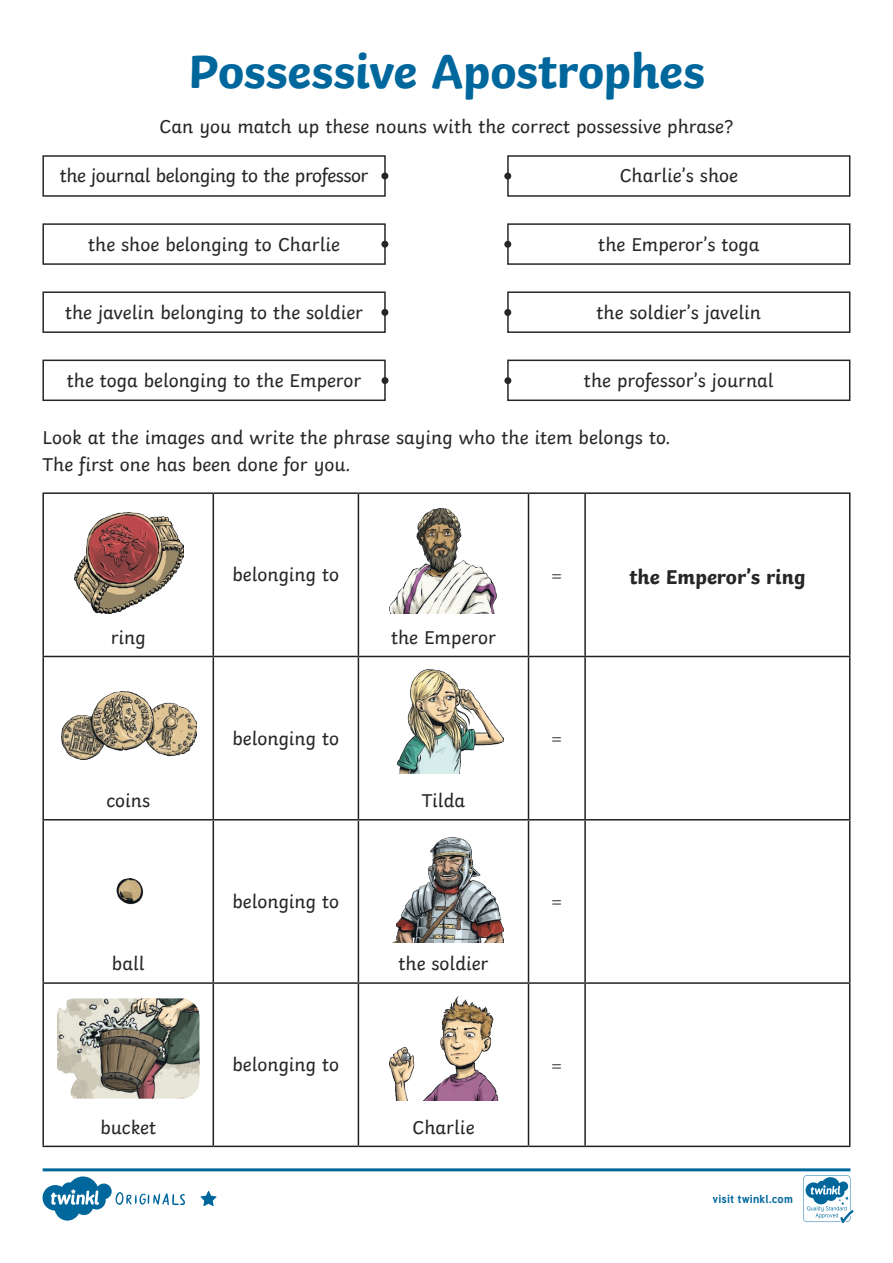
<style>
.page{position:relative;width:893px;height:1263px;background:#fff}
.page>*{position:absolute;margin:0;border:0;box-sizing:border-box;transform-origin:0 0}
.Heading_1{font:700 49.5px "Twinkl";letter-spacing:-.01em;color:#00679d}
.Heading_3{font:700 21px "Twinkl";color:#282526}
.KS2_Body_Copy{font:19.5px "Twinkl";color:#282526}
.KS2_Body_Copy-2{font:19.5px "Twinkl";letter-spacing:-.02em;color:#282526}
.t1{font:18px "Minion Pro";color:#231f20}
.t2{font:700 11.4px "Tuffy";letter-spacing:.015em;color:#00679d}
</style>
<div class="page">
<svg style="left:43px;top:1168px;width:810px;height:55px"></svg>
<hr style="left:42px;top:492px;width:171px;height:2px;background:#231f20">
<hr style="left:42px;top:494px;width:2px;height:162px;background:#231f20">
<hr style="left:213px;top:492px;width:145px;height:2px;background:#231f20">
<hr style="left:213px;top:494px;width:1px;height:162px;background:#231f20">
<hr style="left:358px;top:492px;width:170px;height:2px;background:#231f20">
<hr style="left:358px;top:494px;width:1px;height:162px;background:#231f20">
<hr style="left:528px;top:492px;width:57px;height:2px;background:#231f20">
<hr style="left:528px;top:494px;width:1px;height:162px;background:#231f20">
<hr style="left:585px;top:492px;width:265px;height:2px;background:#231f20">
<hr style="left:584px;top:494px;width:2px;height:162px;background:#231f20">
<hr style="left:849px;top:494px;width:1px;height:162px;background:#231f20">
<hr style="left:42px;top:656px;width:171px;height:1px;background:#231f20">
<hr style="left:42px;top:657px;width:2px;height:162px;background:#231f20">
<hr style="left:213px;top:656px;width:145px;height:1px;background:#231f20">
<hr style="left:213px;top:657px;width:1px;height:162px;background:#231f20">
<hr style="left:358px;top:656px;width:170px;height:1px;background:#231f20">
<hr style="left:358px;top:657px;width:1px;height:162px;background:#231f20">
<hr style="left:528px;top:656px;width:57px;height:1px;background:#231f20">
<hr style="left:528px;top:657px;width:1px;height:162px;background:#231f20">
<hr style="left:585px;top:656px;width:265px;height:1px;background:#231f20">
<hr style="left:584px;top:657px;width:2px;height:162px;background:#231f20">
<hr style="left:849px;top:657px;width:1px;height:162px;background:#231f20">
<hr style="left:42px;top:819px;width:171px;height:1px;background:#231f20">
<hr style="left:42px;top:820px;width:2px;height:162px;background:#231f20">
<hr style="left:213px;top:819px;width:145px;height:1px;background:#231f20">
<hr style="left:213px;top:820px;width:1px;height:162px;background:#231f20">
<hr style="left:358px;top:819px;width:170px;height:1px;background:#231f20">
<hr style="left:358px;top:820px;width:1px;height:162px;background:#231f20">
<hr style="left:528px;top:819px;width:57px;height:1px;background:#231f20">
<hr style="left:528px;top:820px;width:1px;height:162px;background:#231f20">
<hr style="left:585px;top:819px;width:265px;height:1px;background:#231f20">
<hr style="left:584px;top:820px;width:2px;height:162px;background:#231f20">
<hr style="left:849px;top:820px;width:1px;height:162px;background:#231f20">
<hr style="left:42px;top:982px;width:171px;height:2px;background:#231f20">
<hr style="left:42px;top:984px;width:2px;height:161px;background:#231f20">
<hr style="left:213px;top:982px;width:145px;height:2px;background:#231f20">
<hr style="left:213px;top:984px;width:1px;height:161px;background:#231f20">
<hr style="left:358px;top:982px;width:170px;height:2px;background:#231f20">
<hr style="left:358px;top:984px;width:1px;height:161px;background:#231f20">
<hr style="left:528px;top:982px;width:57px;height:2px;background:#231f20">
<hr style="left:528px;top:984px;width:1px;height:161px;background:#231f20">
<hr style="left:585px;top:982px;width:265px;height:2px;background:#231f20">
<hr style="left:584px;top:984px;width:2px;height:161px;background:#231f20">
<hr style="left:849px;top:984px;width:1px;height:161px;background:#231f20">
<hr style="left:42px;top:1145px;width:171px;height:2px;background:#231f20">
<hr style="left:213px;top:1145px;width:145px;height:2px;background:#231f20">
<hr style="left:358px;top:1145px;width:170px;height:2px;background:#231f20">
<hr style="left:528px;top:1145px;width:57px;height:2px;background:#231f20">
<hr style="left:585px;top:1145px;width:265px;height:2px;background:#231f20">
<img style="left:74px;top:513px;width:110px;height:100px">
<img style="left:389px;top:508px;width:108px;height:105px">
<img style="left:397px;top:669px;width:107px;height:105px">
<img style="left:394px;top:837px;width:110px;height:105px">
<img style="left:389px;top:996px;width:110px;height:105px">
<img style="left:116px;top:878px;width:27px;height:27px">
<img style="left:61px;top:691px;width:136px;height:68px">
<img style="left:57px;top:998px;width:142px;height:101px">
<div style="left:42px;top:360px;width:344px;height:41px;border:2px solid #282526"></div>
<div style="left:507px;top:360px;width:343px;height:41px;border:2px solid #282526"></div>
<div style="left:382px;top:377px;width:6px;height:7px;background:#282526;border-radius:50%"></div>
<div style="left:504px;top:377px;width:7px;height:7px;background:#282526;border-radius:50%"></div>
<div style="left:42px;top:291px;width:344px;height:42px;border:2px solid #282526"></div>
<div style="left:507px;top:291px;width:343px;height:42px;border:2px solid #282526"></div>
<div style="left:381px;top:309px;width:7px;height:7px;background:#282526;border-radius:50%"></div>
<div style="left:504px;top:309px;width:7px;height:7px;background:#282526;border-radius:50%"></div>
<div style="left:42px;top:223px;width:344px;height:42px;border:2px solid #282526"></div>
<div style="left:507px;top:223px;width:343px;height:42px;border:2px solid #282526"></div>
<div style="left:381px;top:241px;width:7px;height:7px;background:#282526;border-radius:50%"></div>
<div style="left:504px;top:241px;width:7px;height:7px;background:#282526;border-radius:50%"></div>
<div style="left:42px;top:155px;width:344px;height:42px;border:2px solid #282526"></div>
<div style="left:507px;top:155px;width:343px;height:42px;border:2px solid #282526"></div>
<div style="left:381px;top:172px;width:7px;height:7px;background:#282526;border-radius:50%"></div>
<div style="left:504px;top:173px;width:7px;height:7px;background:#282526;border-radius:50%"></div>
<p class="Heading_1" style="left:188px;top:31px;width:518px">Possessive Apostrophes</p>
<p class="KS2_Body_Copy" style="left:159px;top:112px;width:576px">Can you match up these nouns with the correct possessive phrase?</p>
<p class="KS2_Body_Copy-2" style="left:60px;top:161px;width:310px">the journal belonging to the professor</p>
<p class="KS2_Body_Copy" style="left:620px;top:161px;width:120px">Charlie’s shoe</p>
<p class="KS2_Body_Copy" style="left:88px;top:229px;width:253px">the shoe belonging to Charlie</p>
<p class="KS2_Body_Copy" style="left:598px;top:229px;width:163px">the Emperor’s toga</p>
<p class="KS2_Body_Copy" style="left:65px;top:297px;width:300px">the javelin belonging to the soldier</p>
<p class="KS2_Body_Copy" style="left:596px;top:297px;width:166px">the soldier’s javelin</p>
<p class="KS2_Body_Copy" style="left:67px;top:365px;width:296px">the toga belonging to the Emperor</p>
<p class="KS2_Body_Copy" style="left:584px;top:365px;width:191px">the professor’s journal</p>
<p class="KS2_Body_Copy" style="left:43px;top:423px;width:630px">Look at the images and write the phrase saying who the item belongs to.</p>
<p class="KS2_Body_Copy" style="left:43px;top:450px;width:310px">The first one has been done for you.</p>
<p class="KS2_Body_Copy" style="left:233px;top:560px;width:108px">belonging to</p>
<p class="t1" style="left:552px;top:563px;width:12px">=</p>
<p class="Heading_3" style="left:629px;top:560px;width:178px">the Emperor’s ring</p>
<p class="KS2_Body_Copy" style="left:111px;top:622px;width:37px">ring</p>
<p class="KS2_Body_Copy" style="left:391px;top:622px;width:106px">the Emperor</p>
<p class="KS2_Body_Copy" style="left:233px;top:723px;width:108px">belonging to</p>
<p class="t1" style="left:552px;top:726px;width:12px">=</p>
<p class="KS2_Body_Copy" style="left:106px;top:785px;width:45px">coins</p>
<p class="KS2_Body_Copy" style="left:422px;top:785px;width:45px">Tilda</p>
<p class="KS2_Body_Copy" style="left:233px;top:886px;width:108px">belonging to</p>
<p class="t1" style="left:552px;top:889px;width:12px">=</p>
<p class="KS2_Body_Copy" style="left:112px;top:949px;width:34px">ball</p>
<p class="KS2_Body_Copy" style="left:398px;top:949px;width:91px">the soldier</p>
<p class="KS2_Body_Copy" style="left:233px;top:1049px;width:108px">belonging to</p>
<p class="t1" style="left:552px;top:1053px;width:12px">=</p>
<p class="KS2_Body_Copy" style="left:100px;top:1112px;width:57px">bucket</p>
<p class="KS2_Body_Copy" style="left:412px;top:1112px;width:63px">Charlie</p>
<p class="t2" style="left:712px;top:1190px;width:82px">visit twinkl.com</p>
</div>
